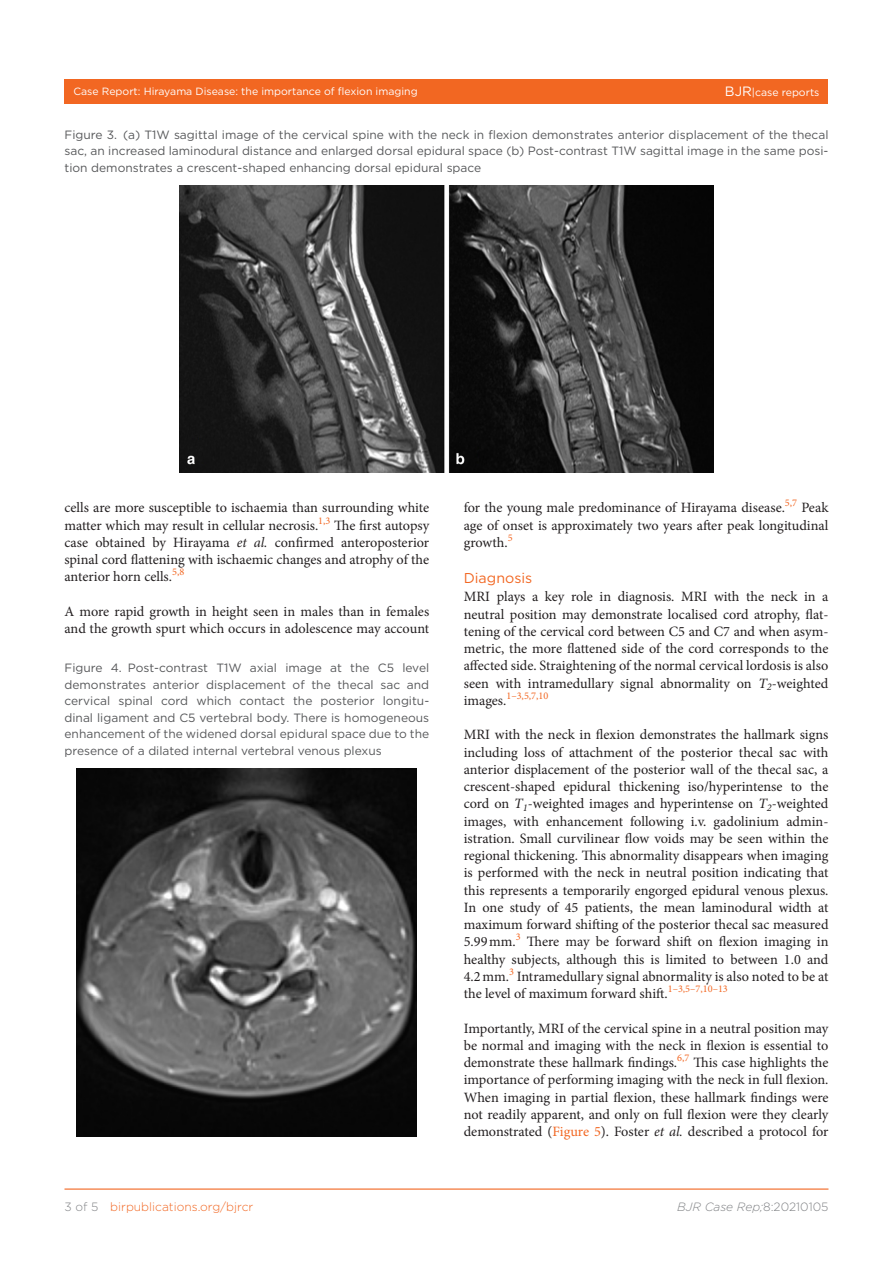
<style>
.page{position:relative;width:893px;height:1263px;background:#fff}
.page>*{position:absolute;margin:0;border:0;box-sizing:border-box;transform-origin:0 0}
.t1{font:14.25px/17.2px "Minion Pro";color:#231f20;text-align:justify}
.t2{font:14.25px "Gotham";color:#f26722}
.t3{font:12px/16.5px "Gotham";color:#57585a;text-align:justify}
.t4{font:300 12px "Gotham";color:#f26722}
.t5{font:italic 300 12px "Gotham";color:#808285}
.t6{font:10.5px "Gotham";color:#fff}
.t7{font:10.2px "Minion Pro";color:#f26722}
.s1{font-size:13.5px}
.s2{font-style:italic}
.s3{font-size:14.25px;color:#231f20}
.s4{color:#f26722}
.s5{color:#808285}
.s6{font-style:normal}
</style>
<div class="page">
<hr style="left:64px;top:1188px;width:764px;height:2px;background:#f26722">
<div style="left:64px;top:79px;width:764px;height:24px;background:#f26722"></div>
<img style="left:179px;top:186px;width:535px;height:286px">
<img style="left:77px;top:769px;width:340px;height:367px">
<p class="t6" style="left:73px;top:85px;width:346px">Case Report: Hirayama Disease: the importance of flexion imaging</p>
<p class="t6" style="left:725px;top:85px;width:96px"><span class="s1">BJR</span>|case reports</p>
<p class="t3" style="left:64px;top:126px;width:765px">Figure 3. (a) T1W sagittal image of the cervical spine with the neck in flexion demonstrates anterior displacement of the thecal sac, an increased laminodural distance and enlarged dorsal epidural space (b) Post-contrast T1W sagittal image in the same posi&shy;tion demonstrates a crescent-shaped enhancing dorsal epidural space</p>
<p class="t1" style="left:64px;top:499px;width:366px">cells are more susceptible to ischaemia than surrounding white matter which may result in cellular necrosis.<sup>1,3</sup> The first autopsy case obtained by Hirayama <span class="s2">et al.</span> confirmed anteroposterior spinal cord flattening with ischaemic changes and atrophy of the anterior horn cells.<sup>5,8</sup></p>
<p class="t1" style="left:64px;top:603px;width:366px">A more rapid growth in height seen in males than in females and the growth spurt which occurs in adolescence may account</p>
<p class="t3" style="left:64px;top:660px;width:366px">Figure 4. Post-contrast T1W axial image at the C5 level demonstrates anterior displacement of the thecal sac and cervical spinal cord which contact the posterior longitu&shy;dinal ligament and C5 vertebral body. There is homogeneous enhancement of the widened dorsal epidural space due to the presence of a dilated internal vertebral venous plexus</p>
<p class="t1" style="left:464px;top:499px;width:366px">for the young male predominance of Hirayama disease.<sup>5,7</sup> Peak age of onset is approximately two years after peak longitudinal growth.<sup>5</sup></p>
<p class="t2" style="left:464px;top:569px;width:70px">Diagnosis</p>
<p class="t1" style="left:464px;top:588px;width:366px">MRI plays a key role in diagnosis. MRI with the neck in a neutral position may demonstrate localised cord atrophy, flat&shy;tening of the cervical cord between C5 and C7 and when asym&shy;metric, the more flattened side of the cord corresponds to the affected side. Straightening of the normal cervical lordosis is also seen with intramedullary signal abnormality on <span class="s2">T</span><sub>2</sub>-weighted</p>
<p class="t7" style="left:464px;top:689px;width:86px"><span class="s3">images.</span>1–3,5,7,10</p>
<p class="t1" style="left:464px;top:726px;width:366px">MRI with the neck in flexion demonstrates the hallmark signs including loss of attachment of the posterior thecal sac with anterior displacement of the posterior wall of the thecal sac, a crescent-shaped epidural thickening iso/hyperintense to the cord on <span class="s2">T</span><sub>1</sub>-weighted images and hyperintense on <span class="s2">T</span><sub>2</sub>-weighted images, with enhancement following i.v. gadolinium admin&shy;istration. Small curvilinear flow voids may be seen within the regional thickening. This abnormality disappears when imaging is performed with the neck in neutral position indicating that this represents a temporarily engorged epidural venous plexus.<br>In one study of 45 patients, the mean laminodural width at maximum forward shifting of the posterior thecal sac measured 5.99mm.<sup>3</sup> There may be forward shift on flexion imaging in healthy subjects, although this is limited to between 1.0 and 4.2mm.<sup>3</sup> Intramedullary signal abnormality is also noted to be at the level of maximum forward shift.<sup>1–3,5–7,10–13</sup></p>
<p class="t1" style="left:464px;top:1019px;width:366px">Importantly, MRI of the cervical spine in a neutral position may be normal and imaging with the neck in flexion is essential to demonstrate these hallmark findings.<sup>6,7</sup> This case highlights the importance of performing imaging with the neck in full flexion.<br>When imaging in partial flexion, these hallmark findings were not readily apparent, and only on full flexion were they clearly demonstrated (<span class="s4">Figure 5</span>). Foster <span class="s2">et al.</span> described a protocol for</p>
<p class="t4" style="left:64px;top:1199px;width:190px"><span class="s5">3 of 5</span> birpublications.org/bjrcr</p>
<p class="t5" style="left:677px;top:1199px;width:153px">BJR Case Rep;<span class="s6">8:20210105</span></p>
</div>
